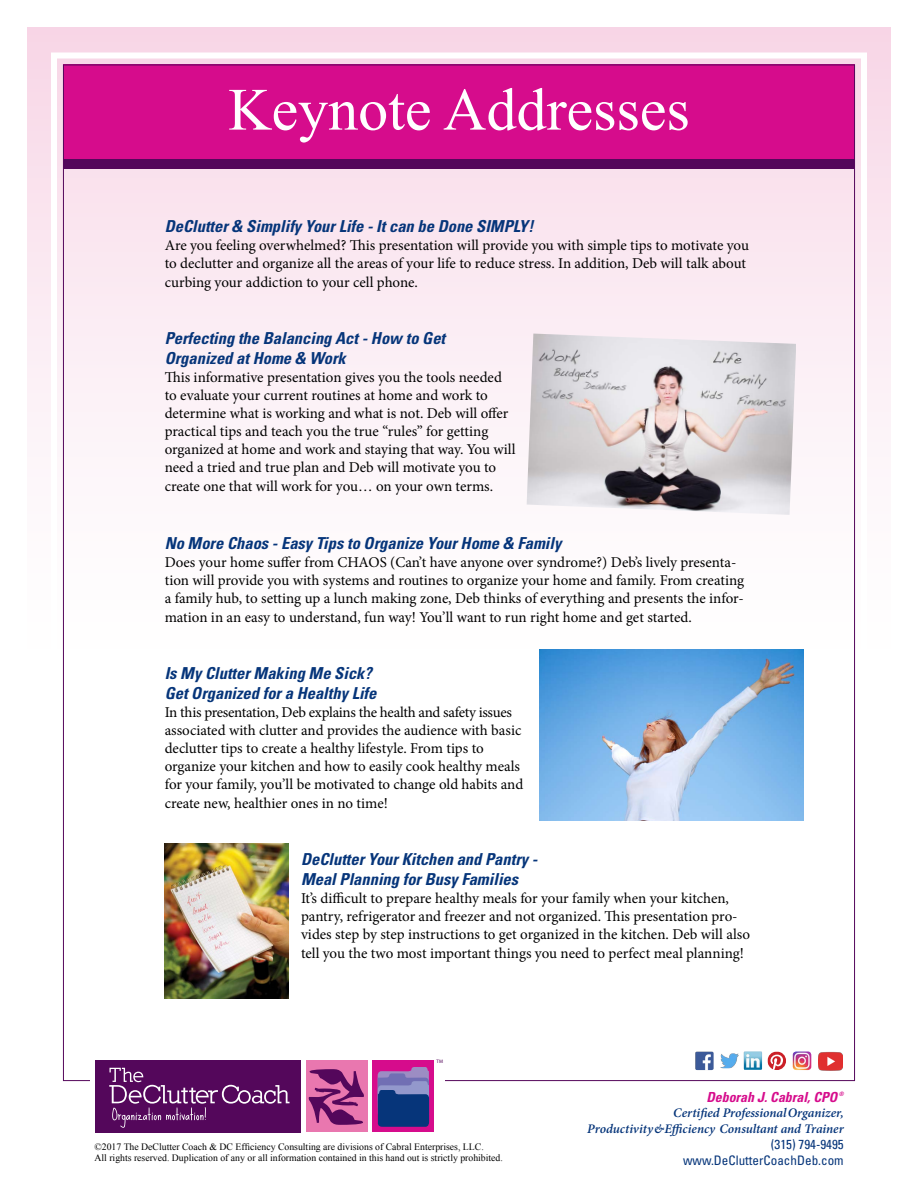
<style>
.page{position:relative;width:918px;height:1188px;background:#fff}
.page>*{position:absolute;margin:0;border:0;box-sizing:border-box;transform-origin:0 0}
.t1{font:60px "Times New Roman";color:#fff}
.t2{font:italic 700 condensed 16.5px/19.8px "Univers";color:#06357a}
.t3{font:15px/18.1px "Minion Pro";letter-spacing:-.005em;color:#000}
.t4{font:italic 700 condensed 13.8px "Univers";color:#d60c8c}
.t5{font:italic 600 13.2px/15.8px "Minion Pro";letter-spacing:-.005em;color:#06357a;text-align:right}
.t6{font:condensed 13.2px/15.8px "Univers";color:#06357a;text-align:right}
.t7{font:9.75px/11.7px "Times New Roman";color:#000}
.t8{font:italic 700 condensed 6px "Univers";color:#d60c8c}
.t9{font:4.95px "Myriad Pro";color:#54075b}
</style>
<div class="page">
<div style="left:27px;top:27px;width:864px;height:629px;background:linear-gradient(to bottom,#f6d9e8,#fff)"></div>
<img style="left:165px;top:843px;width:124px;height:156px">
<img style="left:540px;top:649px;width:263px;height:171px">
<div style="left:64px;top:64px;width:791px;height:100px;background:#d60c8c"></div>
<div style="left:63px;top:159px;width:792px;height:10px;background:#54075b"></div>
<div style="left:95px;top:1060px;width:206px;height:72px;background:#54075b"></div>
<div style="left:306px;top:1060px;width:62px;height:72px;background:#e977af"></div>
<svg style="left:309px;top:1069px;width:55px;height:56px"></svg>
<svg style="left:109px;top:1068px;width:181px;height:60px"></svg>
<div style="left:372px;top:1060px;width:62px;height:72px;background:#d60c8c"></div>
<svg style="left:377px;top:1067px;width:52px;height:60px;background:#465196"></svg>
<img style="left:527px;top:334px;width:269px;height:181px">
<img style="left:695px;top:1052px;width:19px;height:18px">
<img style="left:720px;top:1053px;width:19px;height:15px">
<img style="left:744px;top:1052px;width:18px;height:18px">
<svg style="left:768px;top:1052px;width:18px;height:18px"></svg>
<img style="left:793px;top:1052px;width:18px;height:18px">
<img style="left:818px;top:1052px;width:24px;height:19px">
<h1 class="t1" style="left:228px;top:69px;width:463px">Keynote Addresses</h1>
<p class="t2" style="left:165px;top:216px;width:370px">DeClutter &amp; Simplify Your Life - It can be Done SIMPLY!</p>
<p class="t3" style="left:165px;top:236px;width:586px">Are you feeling overwhelmed? This presentation will provide you with simple tips to motivate you to declutter and organize all the areas of your life to reduce stress. In addition, Deb will talk about curbing your addiction to your cell phone.</p>
<p class="t2" style="left:165px;top:328px;width:282px">Perfecting the Balancing Act - How to Get<br>Organized at Home &amp; Work</p>
<p class="t3" style="left:165px;top:368px;width:352px">This informative presentation gives you the tools needed to evaluate your current routines at home and work to determine what is working and what is not. Deb will offer practical tips and teach you the true “rules” for getting organized at home and work and staying that way. You will need a tried and true plan and Deb will motivate you to create one that will work for you… on your own terms.</p>
<p class="t2" style="left:165px;top:533px;width:398px">No More Chaos - Easy Tips to Organize Your Home &amp; Family</p>
<p class="t3" style="left:165px;top:553px;width:581px">Does your home suffer from CHAOS (Can’t have anyone over syndrome?) Deb’s lively presenta&shy;tion will provide you with systems and routines to organize your home and family. From creating a family hub, to setting up a lunch making zone, Deb thinks of everything and presents the infor&shy;mation in an easy to understand, fun way! You’ll want to run right home and get started.</p>
<p class="t2" style="left:165px;top:663px;width:213px">Is My Clutter Making Me Sick?<br>Get Organized for a Healthy Life</p>
<p class="t3" style="left:165px;top:703px;width:360px">In this presentation, Deb explains the health and safety issues associated with clutter and provides the audience with basic declutter tips to create a healthy lifestyle. From tips to organize your kitchen and how to easily cook healthy meals for your family, you’ll be motivated to change old habits and create new, healthier ones in no time!</p>
<p class="t2" style="left:301px;top:850px;width:238px">DeClutter Your Kitchen and Pantry -<br>Meal Planning for Busy Families</p>
<p class="t3" style="left:301px;top:889px;width:451px">It’s difficult to prepare healthy meals for your family when your kitchen, pantry, refrigerator and freezer and not organized. This presentation pro&shy;vides step by step instructions to get organized in the kitchen. Deb will also tell you the two most important things you need to perfect meal planning!</p>
<p class="t9" style="left:437px;top:1059px;width:8px">TM</p>
<p class="t7" style="left:94px;top:1140px;width:410px">©2017 The DeClutter Coach &amp; DC Efficiency Consulting are divisions of Cabral Enterprises, LLC.<br>All rights reserved. Duplication of any or all information contained in this hand out is strictly prohibited.</p>
<p class="t4" style="left:706px;top:1088px;width:133px">Deborah J. Cabral, CPO</p>
<p class="t8" style="left:839px;top:1090px;width:6px">®</p>
<p class="t5" style="left:587px;top:1105px;width:258px">Certified Professional Organizer,<br>Productivity &amp; Efficiency Consultant and Trainer</p>
<p class="t6" style="left:683px;top:1136px;width:162px">(315) 794-9495 www.DeClutterCoachDeb.com</p>
</div>
